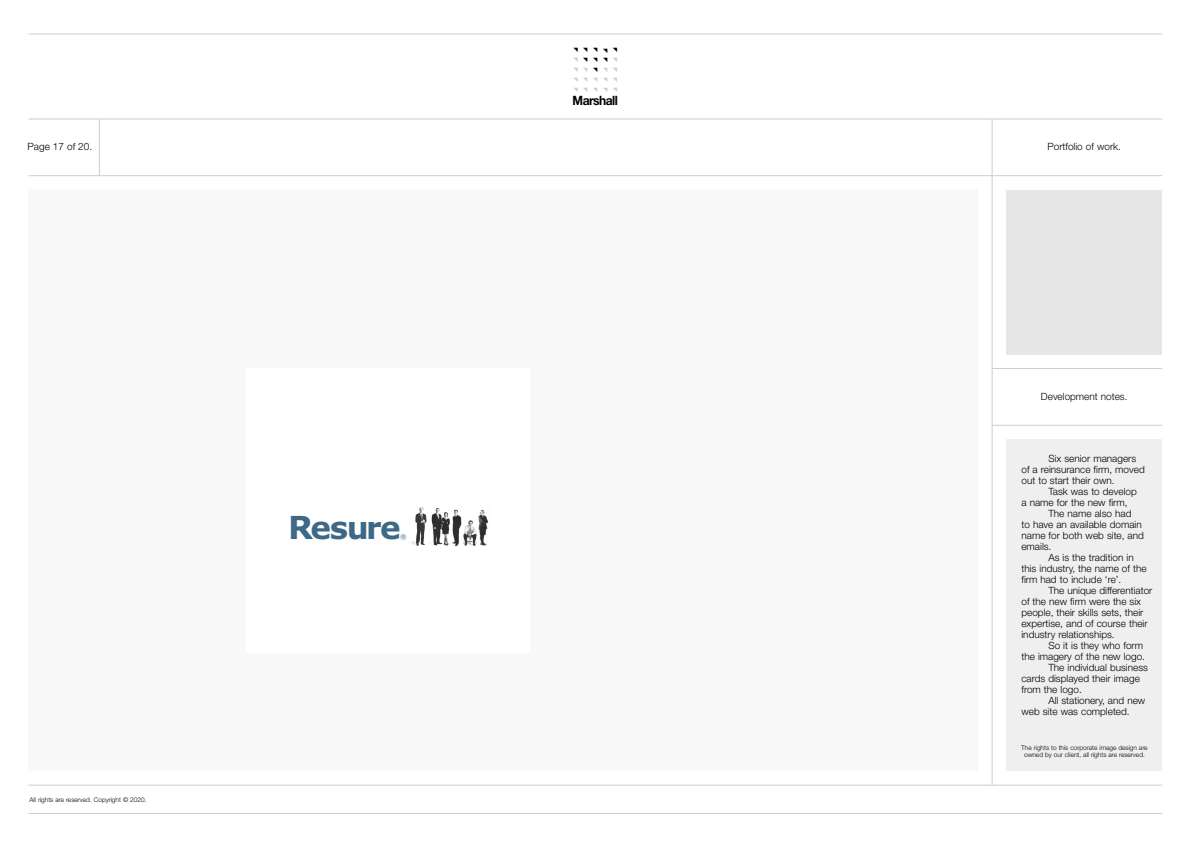
<style>
.page{position:relative;width:1190px;height:841px;background:#fff}
.page>*{position:absolute;margin:0;border:0;box-sizing:border-box;transform-origin:0 0}
.t1{font:700 31px "Verdana";letter-spacing:-.05em;color:#3d6987}
.t2{font:700 12.9px "Helvetica Neue";letter-spacing:-.04em;color:#000;scale:.91 1}
.t3{font:300 10px/11px "Helvetica Neue";color:#000}
.t4{font:300 6.5px/7.2px "Helvetica Neue";color:#000;text-align:center}
.t5{font:6.5px "Verdana";color:#3d6987}
.s1{font-size:31.8px}
</style>
<div class="page">
<hr style="left:29px;top:34px;width:1133px;height:1px;background:#cdcdcd">
<hr style="left:29px;top:119px;width:1133px;height:1px;background:#cdcdcd">
<hr style="left:29px;top:175px;width:1133px;height:1px;background:#cdcdcd">
<hr style="left:29px;top:785px;width:1133px;height:1px;background:#cdcdcd">
<hr style="left:29px;top:813px;width:1133px;height:1px;background:#cdcdcd">
<hr style="left:99px;top:119px;width:1px;height:57px;background:#cdcdcd">
<div style="left:29px;top:190px;width:949px;height:581px;background:#f8f8f8"></div>
<hr style="left:992px;top:119px;width:1px;height:666px;background:#cdcdcd">
<hr style="left:992px;top:368px;width:170px;height:1px;background:#cdcdcd">
<hr style="left:992px;top:425px;width:170px;height:1px;background:#cdcdcd">
<div style="left:1006px;top:439px;width:156px;height:332px;background:#efefef"></div>
<div style="left:1006px;top:190px;width:156px;height:164px;background:#e7e7e7"></div>
<div style="left:247px;top:368px;width:283px;height:285px;background:#fff"></div>
<img style="left:411px;top:507px;width:16px;height:38px">
<img style="left:463px;top:520px;width:14px;height:26px">
<img style="left:478px;top:510px;width:10px;height:36px">
<img style="left:429px;top:508px;width:33px;height:38px">
<p class="t3" style="left:28px;top:142px;width:66px">Page 17 of 20.</p>
<p class="t4" style="left:30px;top:797px;width:118px">All rights are reserved. Copyright © 2020.</p>
<h1 class="t1" style="left:288px;top:515px;width:114px"><span class="s1">R</span>esure</h1>
<p class="t5" style="left:400px;top:534px;width:8px">®</p>
<p class="t2" style="left:573px;top:96px;width:51px">Marshall</p>
<p class="t3" style="left:1047px;top:142px;width:75px">Portfolio of work.</p>
<p class="t3" style="left:1041px;top:391px;width:88px">Development notes.</p>
<p class="t3" style="left:1021px;top:454px;width:125px;text-indent:27px">Six senior managers of a reinsurance firm, moved out to start their own.</p>
<p class="t3" style="left:1048px;top:487px;width:90px">Task was to develop</p>
<p class="t3" style="left:1021px;top:498px;width:107px">a name for the new firm,</p>
<p class="t3" style="left:1048px;top:509px;width:85px">The name also had</p>
<p class="t3" style="left:1021px;top:520px;width:122px">to have an available domain</p>
<p class="t3" style="left:1021px;top:531px;width:124px">name for both web site, and</p>
<p class="t3" style="left:1021px;top:542px;width:31px">emails.</p>
<p class="t3" style="left:1048px;top:553px;width:87px">As is the tradition in</p>
<p class="t3" style="left:1021px;top:564px;width:127px">this industry, the name of the</p>
<p class="t3" style="left:1021px;top:575px;width:101px">firm had to include ‘re’.</p>
<p class="t3" style="left:1048px;top:586px;width:106px">The unique differentiator</p>
<p class="t3" style="left:1021px;top:597px;width:121px">of the new firm were the six</p>
<p class="t3" style="left:1021px;top:608px;width:124px">people, their skills sets, their</p>
<p class="t3" style="left:1021px;top:619px;width:128px">expertise, and of course their</p>
<p class="t3" style="left:1021px;top:630px;width:95px">industry relationships.</p>
<p class="t3" style="left:1048px;top:641px;width:96px">So it is they who form</p>
<p class="t3" style="left:1021px;top:652px;width:125px">the imagery of the new logo.</p>
<p class="t3" style="left:1048px;top:663px;width:101px">The individual business</p>
<p class="t3" style="left:1021px;top:674px;width:120px">cards displayed their image</p>
<p class="t3" style="left:1021px;top:685px;width:62px">from the logo.</p>
<p class="t3" style="left:1048px;top:696px;width:98px">All stationery, and new</p>
<p class="t3" style="left:1021px;top:707px;width:110px">web site was completed.</p>
<p class="t4" style="left:1021px;top:744px;width:128px">The rights to this corporate image design are owned by our client, all rights are reserved.</p>
</div>
